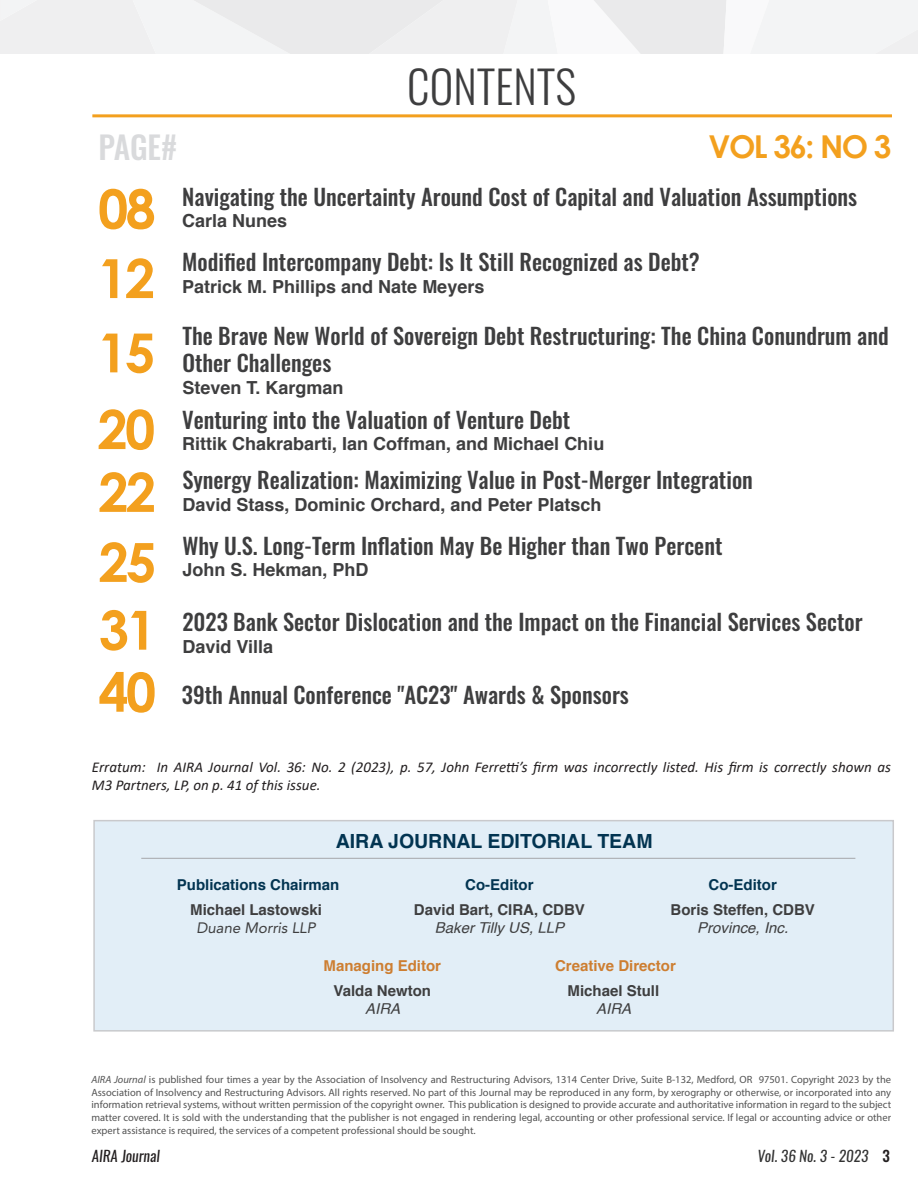
<style>
.page{position:relative;width:918px;height:1188px;background:#fff}
.page>*{position:absolute;margin:0;border:0;box-sizing:border-box;transform-origin:0 0}
.Article_-_Body{font:700 54px "Century Gothic";letter-spacing:-.05em;color:#f3a01e}
.Article_-_Body-2{font:300 45px "Oswald";color:#3e3e3f}
.Article_-_Body-3{font:700 31.5px "Century Gothic";letter-spacing:-.05em;color:#f3a01e}
.Article_-_Body-4{font:500 31.5px "Oswald";color:#d9dadc}
.Article_-_Body-5{font:500 22.5px/27px "Oswald";color:#3e3e3f}
.Article_-_Body-6{font:700 19.5px "Helvetica";color:#023451}
.Article_-_Body-7{font:700 18px "Helvetica";color:#3e3e3f}
.Article_-_Body-8{font:italic 15px/18px "Calibri";color:#231f20}
.Article_-_Body-9{font:700 15px "Helvetica";color:#3e3e3f}
.Article_-_Body-10{font:700 15px "Helvetica";color:#023451}
.Article_-_Body-11{font:italic 15px "Helvetica";color:#3e3e3f}
.Article_-_Body-12{font:700 15px "Helvetica";color:#cd7e31}
.t1{font:italic 15px "Oswald";color:#333}
.Article_-_Body-13{font:italic 15px "Avenir LT Std";color:#3e3e3f}
.t2{font:italic 15px "Oswald";color:#231f20}
.t3{font:10.5px/12.6px "Myriad Pro";color:#545454;text-align:justify}
.s1{font-style:italic}
.s2{font-weight:500;font-style:normal;color:#231f20}
</style>
<div class="page">
<hr style="left:92px;top:114px;width:800px;height:3px;background:#f3a01e">
<svg style="left:0;top:0;width:918px;height:54px"></svg>
<div style="left:93px;top:820px;width:801px;height:212px;background:#e2eef7;border:2px solid #a5a6aa"></div>
<hr style="left:141px;top:858px;width:714px;height:1px;background:#a5a6aa">
<p class="Article_-_Body-2" style="left:407px;top:47px;width:170px">CONTENTS</p>
<p class="Article_-_Body-4" style="left:99px;top:131px;width:80px">PAGE#</p>
<p class="Article_-_Body-3" style="left:709px;top:123px;width:185px">VOL 36: NO 3</p>
<p class="Article_-_Body" style="left:98px;top:168px;width:59px">08</p>
<p class="Article_-_Body" style="left:97px;top:237px;width:59px">12</p>
<p class="Article_-_Body" style="left:98px;top:312px;width:59px">15</p>
<p class="Article_-_Body" style="left:97px;top:388px;width:59px">20</p>
<p class="Article_-_Body" style="left:98px;top:451px;width:59px">22</p>
<p class="Article_-_Body" style="left:99px;top:521px;width:59px">25</p>
<p class="Article_-_Body" style="left:99px;top:589px;width:59px">31</p>
<p class="Article_-_Body" style="left:98px;top:651px;width:59px">40</p>
<p class="Article_-_Body-5" style="left:182px;top:184px;width:676px">Navigating the Uncertainty Around Cost of Capital and Valuation Assumptions</p>
<p class="Article_-_Body-7" style="left:182px;top:206px;width:107px">Carla Nunes</p>
<p class="Article_-_Body-5" style="left:182px;top:250px;width:519px">Modified Intercompany Debt: Is It Still Recognized as Debt?</p>
<p class="Article_-_Body-7" style="left:182px;top:272px;width:304px">Patrick M. Phillips and Nate Meyers</p>
<p class="Article_-_Body-5" style="left:182px;top:324px;width:708px">The Brave New World of Sovereign Debt Restructuring: The China Conundrum and<br>Other Challenges</p>
<p class="Article_-_Body-7" style="left:182px;top:373px;width:163px">Steven T. Kargman</p>
<p class="Article_-_Body-5" style="left:182px;top:407px;width:390px">Venturing into the Valuation of Venture Debt</p>
<p class="Article_-_Body-7" style="left:182px;top:429px;width:424px">Rittik Chakrabarti, Ian Coffman, and Michael Chiu</p>
<p class="Article_-_Body-5" style="left:182px;top:468px;width:572px">Synergy Realization: Maximizing Value in Post-Merger Integration</p>
<p class="Article_-_Body-7" style="left:182px;top:490px;width:421px">David Stass, Dominic Orchard, and Peter Platsch</p>
<p class="Article_-_Body-5" style="left:182px;top:533px;width:542px">Why U.S. Long-Term Inflation May Be Higher than Two Percent</p>
<p class="Article_-_Body-7" style="left:182px;top:555px;width:188px">John S. Hekman, PhD</p>
<p class="Article_-_Body-5" style="left:182px;top:610px;width:682px">2023 Bank Sector Dislocation and the Impact on the Financial Services Sector</p>
<p class="Article_-_Body-7" style="left:182px;top:632px;width:92px">David Villa</p>
<p class="Article_-_Body-5" style="left:182px;top:683px;width:449px">39th Annual Conference "AC23" Awards &amp; Sponsors</p>
<p class="Article_-_Body-8" style="left:92px;top:758px;width:801px">Erratum: In AIRA Journal Vol. 36: No. 2 (2023), p. 57, John Ferretti’s firm was incorrectly listed. His firm is correctly shown as<br>M3 Partners, LP, on p. 41 of this issue.</p>
<p class="Article_-_Body-6" style="left:336px;top:826px;width:318px">AIRA JOURNAL EDITORIAL TEAM</p>
<p class="Article_-_Body-10" style="left:177px;top:873px;width:164px">Publications Chairman</p>
<p class="Article_-_Body-9" style="left:190px;top:898px;width:133px">Michael Lastowski</p>
<p class="Article_-_Body-13" style="left:196px;top:919px;width:121px">Duane Morris LLP</p>
<p class="Article_-_Body-10" style="left:465px;top:873px;width:70px">Co-Editor</p>
<p class="Article_-_Body-9" style="left:414px;top:898px;width:172px">David Bart, CIRA, CDBV</p>
<p class="Article_-_Body-11" style="left:435px;top:916px;width:131px">Baker Tilly US, LLP</p>
<p class="Article_-_Body-10" style="left:709px;top:873px;width:70px">Co-Editor</p>
<p class="Article_-_Body-9" style="left:671px;top:898px;width:146px">Boris Steffen, CDBV</p>
<p class="Article_-_Body-11" style="left:697px;top:916px;width:92px">Province, Inc.</p>
<p class="Article_-_Body-12" style="left:324px;top:954px;width:119px">Managing Editor</p>
<p class="Article_-_Body-9" style="left:334px;top:978px;width:99px">Valda Newton</p>
<p class="Article_-_Body-11" style="left:365px;top:997px;width:37px">AIRA</p>
<p class="Article_-_Body-12" style="left:555px;top:954px;width:122px">Creative Director</p>
<p class="Article_-_Body-9" style="left:568px;top:978px;width:93px">Michael Stull</p>
<p class="Article_-_Body-11" style="left:596px;top:997px;width:37px">AIRA</p>
<p class="t3" style="left:91px;top:1073px;width:801px"><span class="s1">AIRA Journal</span> is published four times a year by the Association of Insolvency and Restructuring Advisors, 1314 Center Drive, Suite B-132, Medford, OR 97501. Copyright 2023 by the Association of Insolvency and Restructuring Advisors. All rights reserved. No part of this Journal may be reproduced in any form, by xerography or otherwise, or incorporated into any information retrieval systems, without written permission of the copyright owner. This publication is designed to provide accurate and authoritative information in regard to the subject matter covered. It is sold with the understanding that the publisher is not engaged in rendering legal, accounting or other professional service. If legal or accounting advice or other expert assistance is required, the services of a competent professional should be sought.</p>
<h3 class="t2" style="left:92px;top:1146px;width:69px">AIRA Journal</h3>
<h3 class="t1" style="left:758px;top:1146px;width:134px">Vol. 36 No. 3 - 2023 <span class="s2">3</span></h3>
</div>
